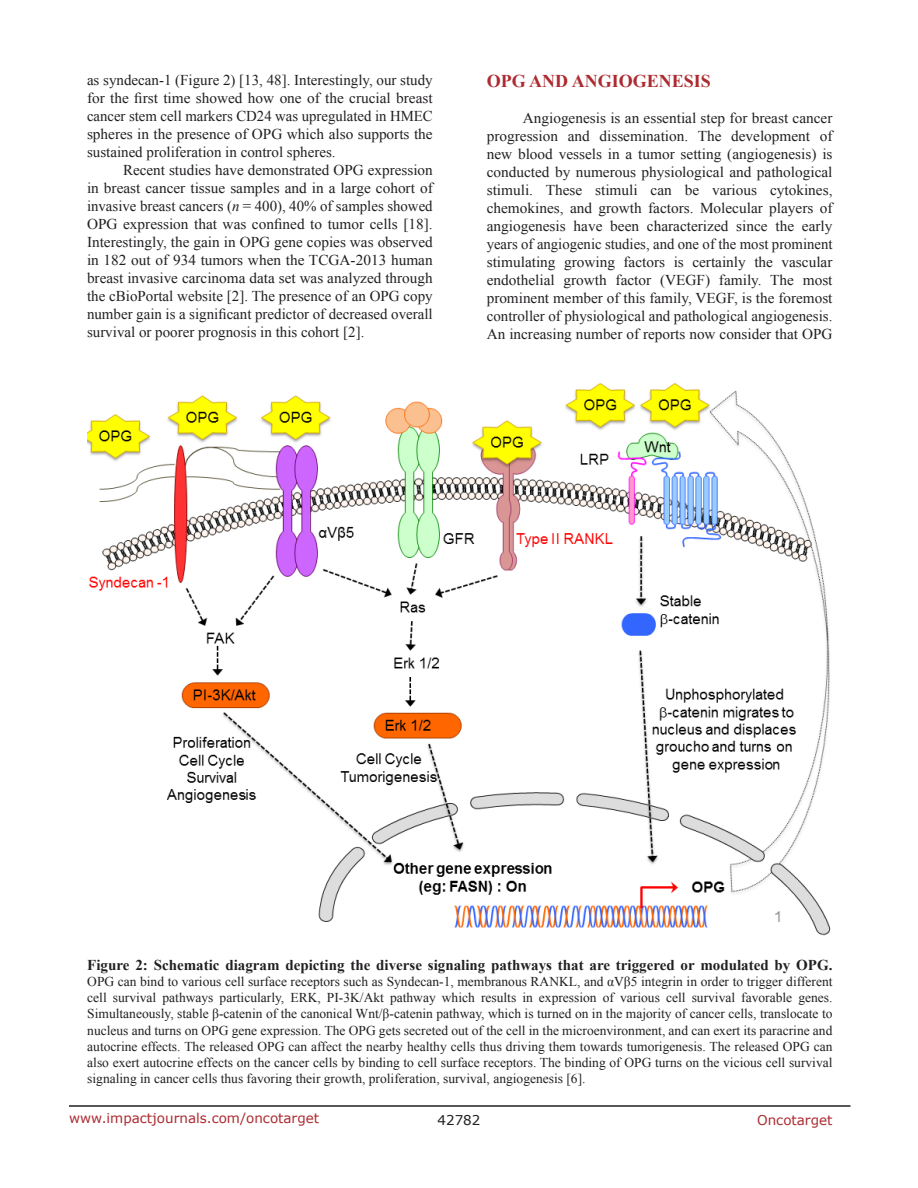
<style>
.page{position:relative;width:918px;height:1188px;background:#fff}
.page>*{position:absolute;margin:0;border:0;box-sizing:border-box;transform-origin:0 0}
.t1{font:700 18px "Times New Roman";color:#ac2b31}
.t2{font:15px/18px "Times New Roman";color:#221f22;text-align:justify}
.t3{font:700 15px "Times New Roman";color:#221f22}
.t4{font:13.5px/16.2px "Times New Roman";color:#221f22;text-align:justify}
.t5{font:13.5px "Verdana";color:#ac2b31}
.t6{font:13.5px "Verdana";color:#221f22}
.s1{font-style:italic}
</style>
<div class="page">
<hr style="left:69px;top:1105px;width:781px;height:2px;background:#231f20">
<img style="left:87px;top:383px;width:744px;height:553px">
<p class="t2" style="left:87px;top:71px;width:347px">as syndecan-1 (Figure 2) [13, 48]. Interestingly, our study for the first time showed how one of the crucial breast cancer stem cell markers CD24 was upregulated in HMEC spheres in the presence of OPG which also supports the sustained proliferation in control spheres.</p>
<p class="t2" style="left:87px;top:161px;width:347px;text-indent:36px">Recent studies have demonstrated OPG expression in breast cancer tissue samples and in a large cohort of invasive breast cancers (<span class="s1">n</span> = 400), 40% of samples showed OPG expression that was confined to tumor cells [18].<br>Interestingly, the gain in OPG gene copies was observed in 182 out of 934 tumors when the TCGA-2013 human breast invasive carcinoma data set was analyzed through the cBioPortal website [2]. The presence of an OPG copy number gain is a significant predictor of decreased overall survival or poorer prognosis in this cohort [2].</p>
<p class="t1" style="left:487px;top:69px;width:224px">OPG AND ANGIOGENESIS</p>
<p class="t2" style="left:487px;top:109px;width:347px;text-indent:36px">Angiogenesis is an essential step for breast cancer progression and dissemination. The development of new blood vessels in a tumor setting (angiogenesis) is conducted by numerous physiological and pathological stimuli. These stimuli can be various cytokines, chemokines, and growth factors. Molecular players of angiogenesis have been characterized since the early years of angiogenic studies, and one of the most prominent stimulating growing factors is certainly the vascular endothelial growth factor (VEGF) family. The most prominent member of this family, VEGF, is the foremost controller of physiological and pathological angiogenesis.<br>An increasing number of reports now consider that OPG</p>
<p class="t3" style="left:87px;top:954px;width:747px">Figure 2: Schematic diagram depicting the diverse signaling pathways that are triggered or modulated by OPG.</p>
<p class="t4" style="left:87px;top:973px;width:747px">OPG can bind to various cell surface receptors such as Syndecan-1, membranous RANKL, and αVβ5 integrin in order to trigger different cell survival pathways particularly, ERK, PI-3K/Akt pathway which results in expression of various cell survival favorable genes.<br>Simultaneously, stable β-catenin of the canonical Wnt/β-catenin pathway, which is turned on in the majority of cancer cells, translocate to nucleus and turns on OPG gene expression. The OPG gets secreted out of the cell in the microenvironment, and can exert its paracrine and autocrine effects. The released OPG can affect the nearby healthy cells thus driving them towards tumorigenesis. The released OPG can also exert autocrine effects on the cancer cells by binding to cell surface receptors. The binding of OPG turns on the vicious cell survival signaling in cancer cells thus favoring their growth, proliferation, survival, angiogenesis [6].</p>
<p class="t5" style="left:69px;top:1109px;width:252px">www.impactjournals.com/oncotarget</p>
<p class="t6" style="left:438px;top:1111px;width:44px">42782</p>
<p class="t5" style="left:757px;top:1111px;width:77px">Oncotarget</p>
</div>
